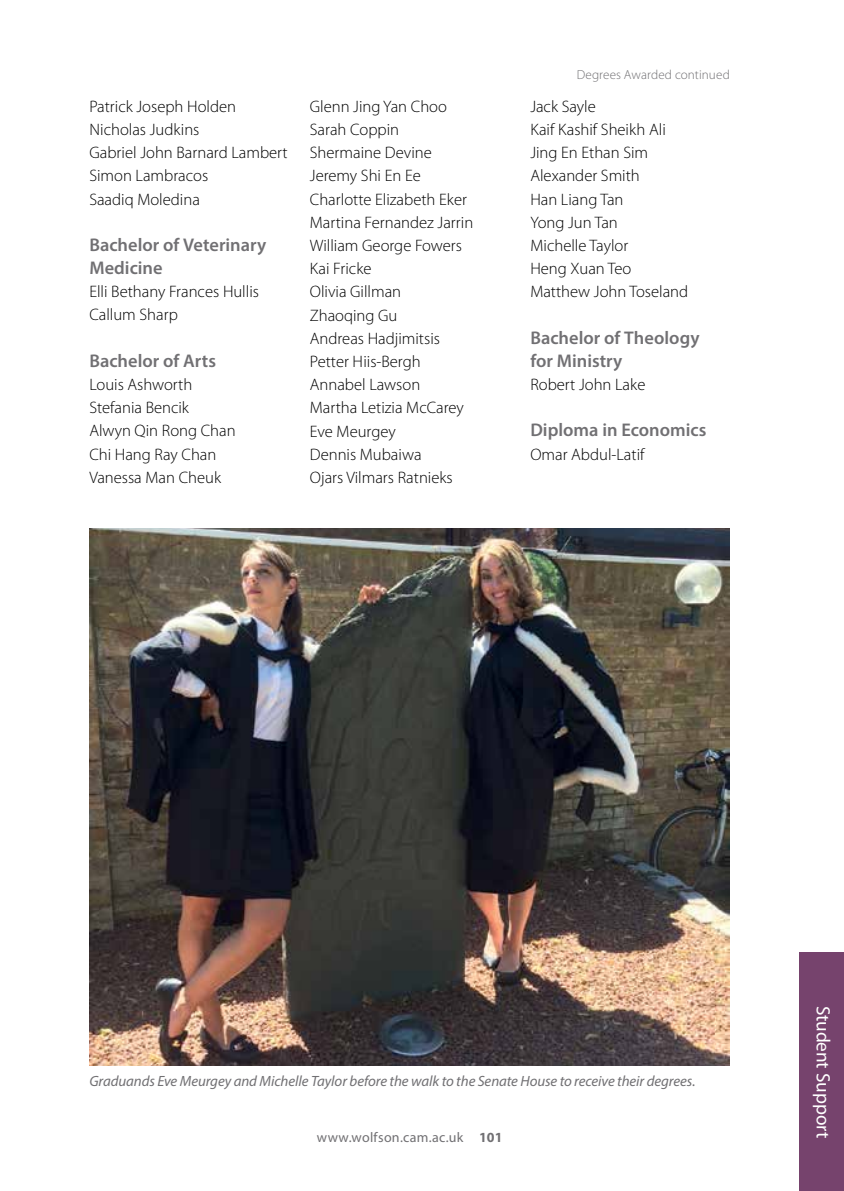
<style>
.page{position:relative;width:844px;height:1191px;background:#fff}
.page>*{position:absolute;margin:0;border:0;box-sizing:border-box;transform-origin:0 0}
.t1{font:19.25px "Myriad Pro";color:#fff}
.t2{font:600 18.38px/23.3px "Myriad Pro";color:#717073}
.t3{font:300 16.62px/23.3px "Myriad Pro";color:#000}
.t4{font:italic 14.88px "Myriad Pro";letter-spacing:-.005em;color:#717073}
.t5{font:14px "Myriad Pro";letter-spacing:.02em;color:#717073}
.t6{font:300 13.12px "Myriad Pro";letter-spacing:.01em;color:#717073}
.s1{font-weight:700}
</style>
<div class="page">
<div style="left:799px;top:952px;width:44px;height:239px;background:#76436d"></div>
<img style="left:89px;top:529px;width:640px;height:536px">
<p class="t3" style="left:89px;top:95px;width:200px">Patrick Joseph Holden<br>Nicholas Judkins<br>Gabriel John Barnard Lambert<br>Simon Lambracos<br>Saadiq Moledina</p>
<p class="t2" style="left:89px;top:233px;width:178px">Bachelor of Veterinary<br>Medicine</p>
<p class="t3" style="left:89px;top:280px;width:171px">Elli Bethany Frances Hullis<br>Callum Sharp</p>
<p class="t2" style="left:89px;top:348px;width:128px">Bachelor of Arts</p>
<p class="t3" style="left:89px;top:373px;width:148px">Louis Ashworth<br>Stefania Bencik<br>Alwyn Qin Rong Chan<br>Chi Hang Ray Chan<br>Vanessa Man Cheuk</p>
<p class="t6" style="left:576px;top:68px;width:155px">Degrees Awarded continued</p>
<p class="t3" style="left:310px;top:95px;width:165px">Glenn Jing Yan Choo<br>Sarah Coppin<br>Shermaine Devine<br>Jeremy Shi En Ee<br>Charlotte Elizabeth Eker<br>Martina Fernandez Jarrin<br>William George Fowers<br>Kai Fricke<br>Olivia Gillman<br>Zhaoqing Gu<br>Andreas Hadjimitsis<br>Petter Hiis-Bergh<br>Annabel Lawson<br>Martha Letizia McCarey<br>Eve Meurgey<br>Dennis Mubaiwa<br>Ojars Vilmars Ratnieks</p>
<p class="t3" style="left:530px;top:95px;width:159px">Jack Sayle<br>Kaif Kashif Sheikh Ali<br>Jing En Ethan Sim<br>Alexander Smith<br>Han Liang Tan<br>Yong Jun Tan<br>Michelle Taylor<br>Heng Xuan Teo<br>Matthew John Toseland</p>
<p class="t2" style="left:530px;top:325px;width:171px">Bachelor of Theology for Ministry</p>
<p class="t3" style="left:530px;top:373px;width:117px">Robert John Lake</p>
<p class="t2" style="left:530px;top:418px;width:178px">Diploma in Economics</p>
<p class="t3" style="left:530px;top:443px;width:116px">Omar Abdul-Latif</p>
<p class="t4" style="left:89px;top:1072px;width:607px">Graduands Eve Meurgey and Michelle Taylor before the walk to the Senate House to receive their degrees.</p>
<p class="t5" style="left:316px;top:1129px;width:187px">www.wolfson.cam.ac.uk <span class="s1">101</span></p>
<p class="t1" style="left:835px;top:1005px;width:134px;rotate:90deg">Student Support</p>
</div>
